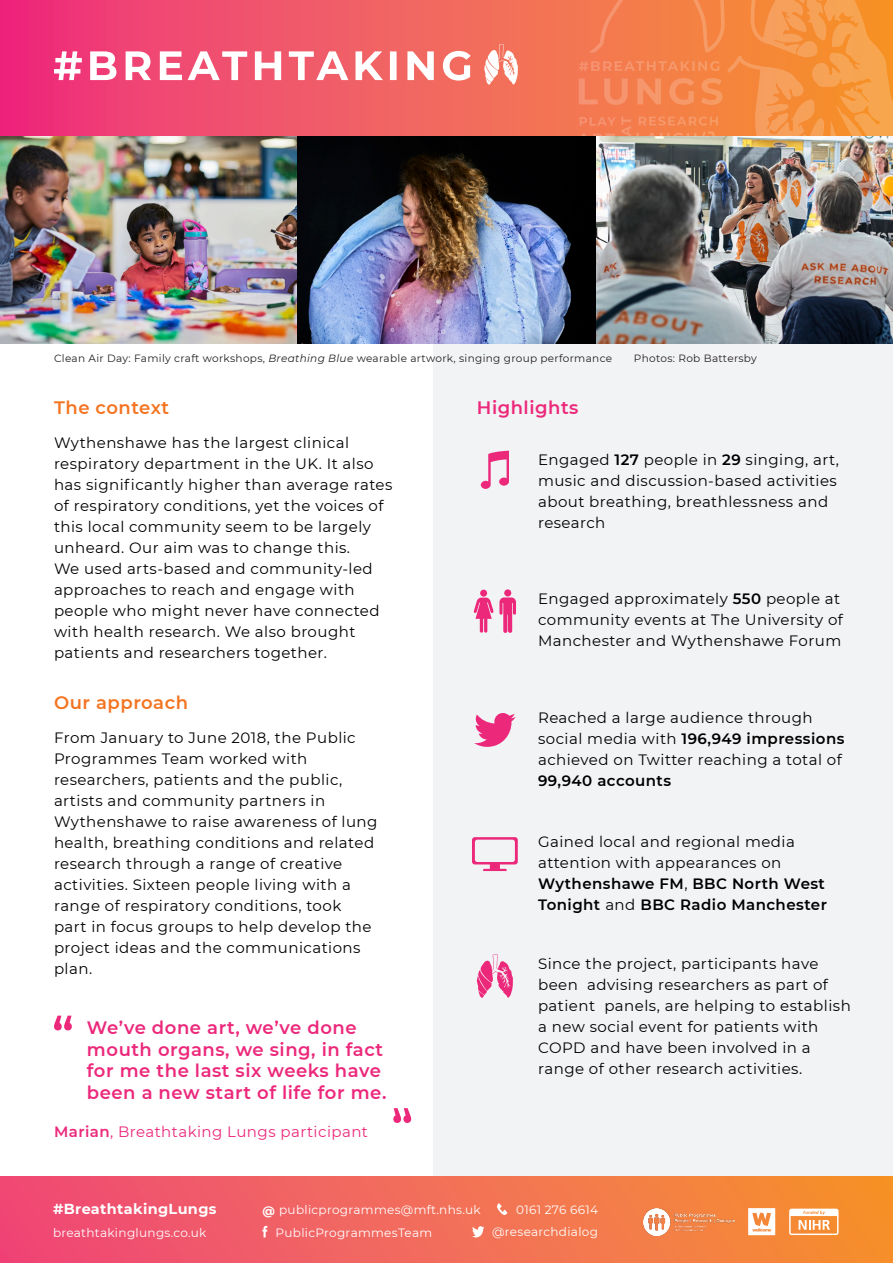
<style>
.page{position:relative;width:893px;height:1263px;background:#fff}
.page>*{position:absolute;margin:0;border:0;box-sizing:border-box;transform-origin:0 0}
.t1{font:600 18px/21.6px "Montserrat";letter-spacing:.03em;color:#ec287b}
.t2{font:600 18px "Montserrat";letter-spacing:.03em;color:#f37421}
.t3{font:15px/21px "Montserrat";letter-spacing:.03em;color:#000001}
.t4{font:15px "Montserrat";letter-spacing:.03em;color:#ec287b}
.t5{font:700 14.4px "Montserrat";letter-spacing:.025em;color:#fff}
.t6{font:12px "Montserrat";letter-spacing:.025em;color:#fff}
.t7{font:10.5px "Montserrat";letter-spacing:.03em;color:#231f20}
.s1{font-style:italic}
.s2{font-weight:600}
.s3{font-weight:700}
</style>
<div class="page">
<div style="left:434px;top:343px;width:459px;height:834px;background:#f2f3f4"></div>
<svg style="left:0;top:0;width:589px;height:137px;background:#ef5468"></svg>
<svg style="left:484px;top:44px;width:34px;height:41px"></svg>
<svg style="left:54px;top:51px;width:417px;height:30px"></svg>
<svg style="left:589px;top:0;width:304px;height:137px;background:#f58e45"></svg>
<svg style="left:796px;top:41px;width:21px;height:16px"></svg>
<svg style="left:579px;top:61px;width:141px;height:10px"></svg>
<svg style="left:579px;top:78px;width:144px;height:27px;background:#f48757"></svg>
<svg style="left:577px;top:116px;width:141px;height:21px;background:#f18555"></svg>
<svg style="left:54px;top:1016px;width:18px;height:14px"></svg>
<svg style="left:393px;top:1108px;width:18px;height:15px"></svg>
<img style="left:0;top:137px;width:893px;height:206px">
<div style="left:0;top:1177px;width:893px;height:86px;background:linear-gradient(to right,#ef487c,#f69330)"></div>
<svg style="left:472px;top:1226px;width:12px;height:11px"></svg>
<svg style="left:262px;top:1226px;width:5px;height:11px"></svg>
<svg style="left:497px;top:1203px;width:10px;height:12px"></svg>
<img style="left:644px;top:1208px;width:90px;height:27px">
<svg style="left:748px;top:1208px;width:27px;height:27px"></svg>
<div style="left:789px;top:1208px;width:49px;height:27px;border:1px solid #fff;border-radius:2px"></div>
<svg style="left:790px;top:1208px;width:49px;height:22px"></svg>
<svg style="left:474px;top:713px;width:42px;height:34px"></svg>
<div style="left:480px;top:590px;width:7px;height:7px;background:#ec287b;border-radius:50%"></div>
<div style="left:504px;top:589px;width:7px;height:7px;background:#ec287b;border-radius:50%"></div>
<svg style="left:473px;top:597px;width:43px;height:36px"></svg>
<svg style="left:481px;top:451px;width:28px;height:38px"></svg>
<svg style="left:477px;top:954px;width:36px;height:44px"></svg>
<svg style="left:472px;top:837px;width:46px;height:34px"></svg>
<p class="t7" style="left:54px;top:351px;width:560px">Clean Air Day: Family craft workshops, <span class="s1">Breathing Blue</span> wearable artwork, singing group performance</p>
<p class="t7" style="left:634px;top:351px;width:124px">Photos: Rob Battersby</p>
<p class="t2" style="left:54px;top:395px;width:117px">The context</p>
<p class="t3" style="left:54px;top:431px;width:340px">Wythenshawe has the largest clinical respiratory department in the UK. It also has significantly higher than average rates of respiratory conditions, yet the voices of this local community seem to be largely unheard. Our aim was to change this.<br>We used arts-based and community-led approaches to reach and engage with people who might never have connected with health research. We also brought patients and researchers together.</p>
<p class="t2" style="left:54px;top:690px;width:136px">Our approach</p>
<p class="t3" style="left:54px;top:727px;width:325px">From January to June 2018, the Public Programmes Team worked with researchers, patients and the public, artists and community partners in Wythenshawe to raise awareness of lung health, breathing conditions and related research through a range of creative activities. Sixteen people living with a range of respiratory conditions, took part in focus groups to help develop the project ideas and the communications plan.</p>
<p class="t1" style="left:87px;top:1016px;width:301px">We’ve done art, we’ve done mouth organs, we sing, in fact for me the last six weeks have been a new start of life for me.</p>
<p class="t4" style="left:54px;top:1122px;width:316px"><span class="s2">Marian</span>, Breathtaking Lungs participant</p>
<p class="t1" style="left:477px;top:396px;width:103px">Highlights</p>
<p class="t3" style="left:538px;top:449px;width:302px">Engaged <span class="s2">127</span> people in <span class="s2">29</span> singing, art, music and discussion-based activities about breathing, breathlessness and research</p>
<p class="t3" style="left:538px;top:587px;width:306px">Engaged approximately <span class="s2">550</span> people at community events at The University of<br>Manchester and Wythenshawe Forum</p>
<p class="t3" style="left:538px;top:706px;width:308px">Reached a large audience through social media with <span class="s2">196,949 impressions </span>achieved on Twitter reaching a total of<br><span class="s2">99,940 accounts</span></p>
<p class="t3" style="left:538px;top:831px;width:290px">Gained local and regional media attention with appearances on<br><span class="s2">Wythenshawe FM</span>, <span class="s2">BBC North West<br>Tonight</span> and <span class="s2">BBC Radio Manchester</span></p>
<p class="t3" style="left:538px;top:952px;width:314px">Since the project, participants have been advising researchers as part of patient panels, are helping to establish a new social event for patients with COPD and have been involved in a range of other research activities.</p>
<p class="t5" style="left:53px;top:1198px;width:165px">#BreathtakingLungs</p>
<p class="t6" style="left:53px;top:1225px;width:155px">breathtakinglungs.co.uk</p>
<p class="t6" style="left:262px;top:1201px;width:220px"><span class="s3">@</span> publicprogrammes@mft.nhs.uk</p>
<p class="t6" style="left:516px;top:1201px;width:83px">0161 276 6614</p>
<p class="t6" style="left:276px;top:1224px;width:158px">PublicProgrammesTeam</p>
<p class="t6" style="left:492px;top:1223px;width:107px">@researchdialog</p>
</div>
